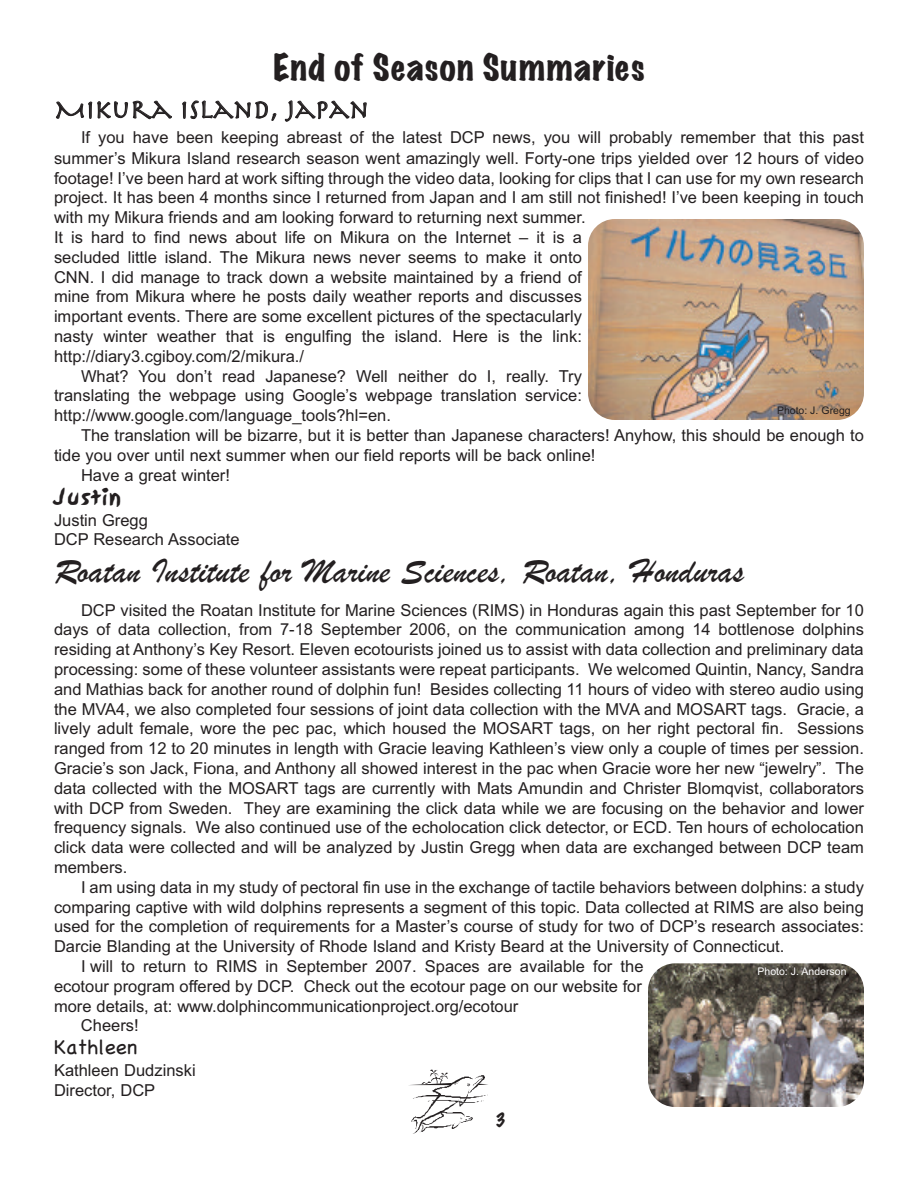
<style>
.page{position:relative;width:918px;height:1188px;background:#fff}
.page>*{position:absolute;margin:0;border:0;box-sizing:border-box;transform-origin:0 0}
.t1{font:36px "Brush Script";color:#231f20}
.t2{font:expanded 33px "Marker Felt";letter-spacing:.035em;color:#231f20}
.t3{font:27px "Herculanum";color:#231f20}
.t4{font:21px "Chalkboard";color:#231f20}
.t5{font:21px "Sand";color:#231f20}
.t6{font:100 18px "Marker Felt";color:#231f20}
.t7{font:16.5px/19.8px "Arial MS";color:#231f20}
.t8{font:10.5px "Arial MS";color:#fff}
.t9{font:10.5px "Arial MS";color:#231f20}
</style>
<div class="page">
<svg style="left:409px;top:1070px;width:79px;height:64px"></svg>
<img style="left:588px;top:219px;width:275px;height:201px;border-radius:27px">
<img style="left:648px;top:963px;width:216px;height:144px">
<h2 class="t2" style="left:273px;top:50px;width:373px">End of Season Summaries</h2>
<h3 class="t3" style="left:54px;top:92px;width:316px">MIKURA ISLAND, JAPAN</h3>
<p class="t7" style="left:81px;top:128px;width:784px">If you have been keeping abreast of the latest DCP news, you will probably remember that this past</p>
<p class="t7" style="left:54px;top:148px;width:811px">summer’s Mikura Island research season went amazingly well. Forty-one trips yielded over 12 hours of video</p>
<p class="t7" style="left:54px;top:168px;width:812px">footage! I’ve been hard at work sifting through the video data, looking for clips that I can use for my own research</p>
<p class="t7" style="left:54px;top:188px;width:812px">project. It has been 4 months since I returned from Japan and I am still not finished! I’ve been keeping in touch</p>
<p class="t7" style="left:54px;top:208px;width:533px">with my Mikura friends and am looking forward to returning next summer.</p>
<p class="t7" style="left:54px;top:227px;width:530px">It is hard to find news about life on Mikura on the Internet – it is a</p>
<p class="t7" style="left:54px;top:247px;width:529px">secluded little island. The Mikura news never seems to make it onto</p>
<p class="t7" style="left:54px;top:267px;width:529px">CNN. I did manage to track down a website maintained by a friend of</p>
<p class="t7" style="left:54px;top:287px;width:529px">mine from Mikura where he posts daily weather reports and discusses</p>
<p class="t7" style="left:54px;top:307px;width:530px">important events. There are some excellent pictures of the spectacularly</p>
<p class="t7" style="left:54px;top:326px;width:529px">nasty winter weather that is engulfing the island. Here is the link:</p>
<p class="t7" style="left:54px;top:346px;width:252px">http://diary3.cgiboy.com/2/mikura./</p>
<p class="t7" style="left:81px;top:366px;width:503px">What? You don’t read Japanese? Well neither do I, really. Try</p>
<p class="t7" style="left:54px;top:386px;width:529px">translating the webpage using Google’s webpage translation service:</p>
<p class="t7" style="left:54px;top:406px;width:339px">http://www.google.com/language_tools?hl=en.</p>
<p class="t7" style="left:81px;top:425px;width:784px">The translation will be bizarre, but it is better than Japanese characters! Anyhow, this should be enough to</p>
<p class="t7" style="left:54px;top:445px;width:543px">tide you over until next summer when our field reports will be back online!</p>
<p class="t7" style="left:81px;top:465px;width:151px">Have a great winter!</p>
<p class="t5" style="left:54px;top:486px;width:70px">Justin</p>
<p class="t7" style="left:54px;top:510px;width:187px">Justin Gregg<br>DCP Research Associate</p>
<h1 class="t1" style="left:54px;top:548px;width:692px">Roatan Institute for Marine Sciences, Roatan, Honduras</h1>
<p class="t7" style="left:54px;top:600px;width:812px;text-align:justify;text-indent:27px">DCP visited the Roatan Institute for Marine Sciences (RIMS) in Honduras again this past September for 10 days of data collection, from 7-18 September 2006, on the communication among 14 bottlenose dolphins residing at Anthony’s Key Resort. Eleven ecotourists joined us to assist with data collection and preliminary data processing: some of these volunteer assistants were repeat participants. We welcomed Quintin, Nancy, Sandra and Mathias back for another round of dolphin fun! Besides collecting 11 hours of video with stereo audio using the MVA4, we also completed four sessions of joint data collection with the MVA and MOSART tags. Gracie, a lively adult female, wore the pec pac, which housed the MOSART tags, on her right pectoral fin. Sessions ranged from 12 to 20 minutes in length with Gracie leaving Kathleen’s view only a couple of times per session.<br>Gracie’s son Jack, Fiona, and Anthony all showed interest in the pac when Gracie wore her new “jewelry”. The data collected with the MOSART tags are currently with Mats Amundin and Christer Blomqvist, collaborators with DCP from Sweden. They are examining the click data while we are focusing on the behavior and lower frequency signals. We also continued use of the echolocation click detector, or ECD. Ten hours of echolocation click data were collected and will be analyzed by Justin Gregg when data are exchanged between DCP team members.</p>
<p class="t7" style="left:81px;top:877px;width:785px">I am using data in my study of pectoral fin use in the exchange of tactile behaviors between dolphins: a study</p>
<p class="t7" style="left:54px;top:897px;width:811px">comparing captive with wild dolphins represents a segment of this topic. Data collected at RIMS are also being</p>
<p class="t7" style="left:54px;top:917px;width:811px">used for the completion of requirements for a Master’s course of study for two of DCP’s research associates:</p>
<p class="t7" style="left:54px;top:937px;width:732px">Darcie Blanding at the University of Rhode Island and Kristy Beard at the University of Connecticut.</p>
<p class="t7" style="left:81px;top:956px;width:564px">I will to return to RIMS in September 2007. Spaces are available for the</p>
<p class="t7" style="left:54px;top:976px;width:589px">ecotour program offered by DCP. Check out the ecotour page on our website for</p>
<p class="t7" style="left:54px;top:996px;width:466px">more details, at: www.dolphincommunicationproject.org/ecotour</p>
<p class="t7" style="left:81px;top:1016px;width:59px">Cheers!</p>
<p class="t4" style="left:54px;top:1035px;width:85px">Kathleen</p>
<p class="t7" style="left:54px;top:1061px;width:143px">Kathleen Dudzinski<br>Director, DCP</p>
<p class="t6" style="left:495px;top:1112px;width:12px">3</p>
<p class="t9" style="left:777px;top:404px;width:75px">Photo: J. Gregg</p>
<p class="t8" style="left:758px;top:965px;width:91px">Photo: J. Anderson</p>
</div>
